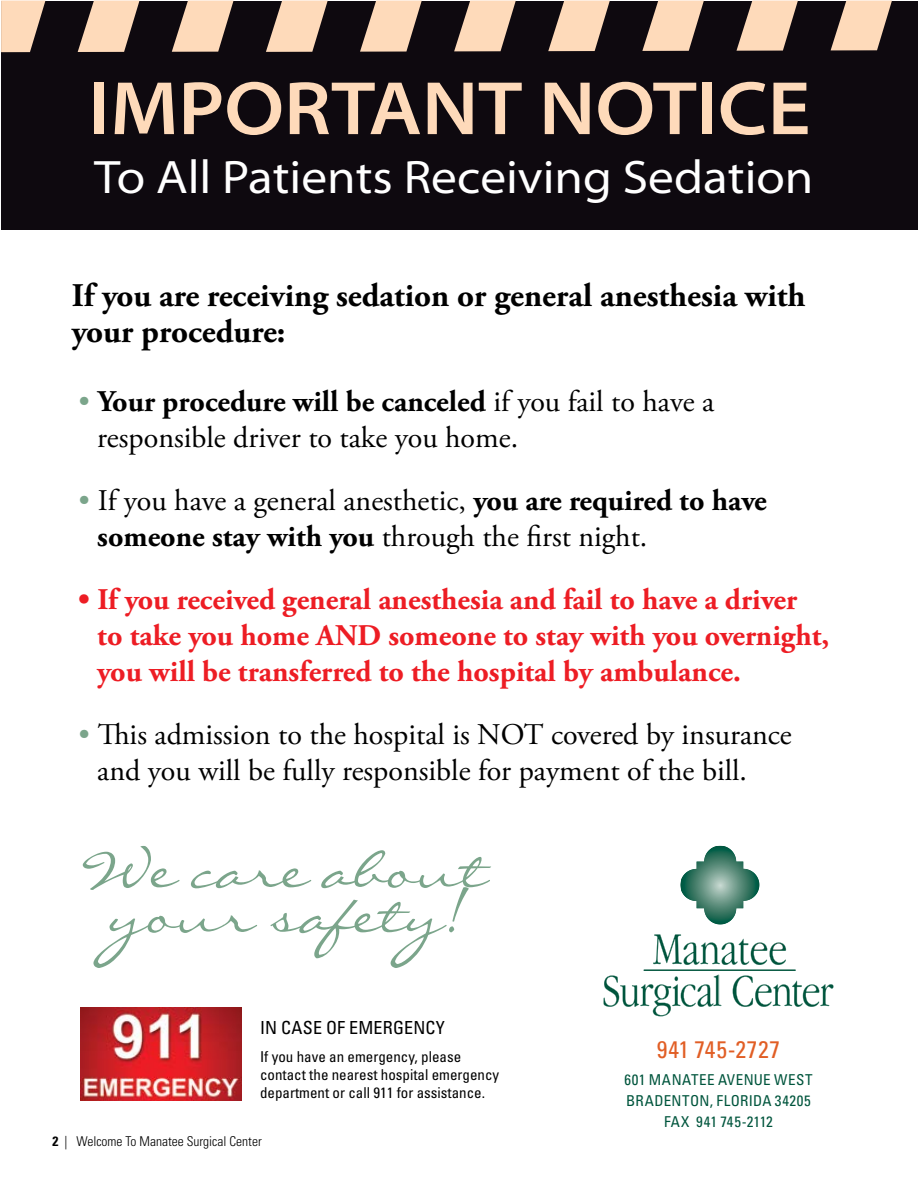
<style>
.page{position:relative;width:918px;height:1188px;background:#fff}
.page>*{position:absolute;margin:0;border:0;box-sizing:border-box;transform-origin:0 0}
.t1{font:51px/45px "Liorah BT";color:#7ba58b;text-align:center}
.t2{font:semi-expanded 47.1px "Myriad Pro";color:#fff}
.t3{font:700 33px/36px "Adobe Garamond Pro";color:#000}
.t4{font:30px/36px "Adobe Garamond Pro";color:#000}
.t5{font:700 30px/36px "Adobe Garamond Pro";color:#ed1d24}
.t6{font:condensed 24px "Univers LT Std";letter-spacing:.035em;color:#e15e25}
.t7{font:condensed 18px "Univers LT Std";letter-spacing:.015em;color:#000}
.t8{font:condensed 15px/18px "Univers LT Std";color:#000}
.t9{font:condensed 15px/21px "Univers LT Std";letter-spacing:.03em;color:#00553d;text-align:center}
.t10{font:300 condensed 13.5px "Univers LT Std";color:#000}
.s1{color:#7ba58b}
.s2{font-weight:700}
.s3{font-size:60px}
</style>
<div class="page">
<div style="left:1px;top:1px;width:917px;height:229px;background:#0e090f"></div>
<svg style="left:266px;top:1px;width:62px;height:51px"></svg>
<svg style="left:360px;top:1px;width:62px;height:51px"></svg>
<svg style="left:454px;top:1px;width:62px;height:50px"></svg>
<svg style="left:548px;top:1px;width:62px;height:50px"></svg>
<svg style="left:642px;top:1px;width:62px;height:50px"></svg>
<svg style="left:736px;top:1px;width:62px;height:50px"></svg>
<svg style="left:831px;top:1px;width:61px;height:49px"></svg>
<svg style="left:1px;top:1px;width:44px;height:51px"></svg>
<svg style="left:78px;top:1px;width:62px;height:51px"></svg>
<svg style="left:172px;top:1px;width:62px;height:51px"></svg>
<div style="left:95px;top:83px;width:9px;height:51px;background:#fedaba"></div>
<svg style="left:115px;top:83px;width:59px;height:51px"></svg>
<svg style="left:184px;top:82px;width:37px;height:52px"></svg>
<svg style="left:227px;top:82px;width:54px;height:53px"></svg>
<svg style="left:290px;top:82px;width:130px;height:52px"></svg>
<svg style="left:428px;top:83px;width:45px;height:51px"></svg>
<svg style="left:479px;top:83px;width:43px;height:51px"></svg>
<svg style="left:545px;top:83px;width:45px;height:51px"></svg>
<svg style="left:598px;top:82px;width:98px;height:53px"></svg>
<div style="left:702px;top:83px;width:10px;height:51px;background:#fedaba"></div>
<svg style="left:721px;top:82px;width:44px;height:53px"></svg>
<svg style="left:774px;top:83px;width:34px;height:51px"></svg>
<svg style="left:653px;top:934px;width:133px;height:31px"></svg>
<svg style="left:603px;top:975px;width:119px;height:41px"></svg>
<svg style="left:733px;top:975px;width:101px;height:32px"></svg>
<svg style="left:680px;top:846px;width:79px;height:78px"></svg>
<hr style="left:644px;top:969px;width:152px;height:2px;background:#00553d">
<img style="left:81px;top:1008px;width:160px;height:93px">
<h2 class="t2" style="left:95px;top:151px;width:720px">To All Patients Receiving Sedation</h2>
<p class="t3" style="left:72px;top:278px;width:735px">If you are receiving sedation or general anesthesia with your procedure:</p>
<p class="t4" style="left:97px;top:384px;width:619px;text-indent:-19px"><span class="s1">•</span> <span class="s2">Your procedure will be canceled</span> if you fail to have a responsible driver to take you home.</p>
<p class="t4" style="left:97px;top:483px;width:671px;text-indent:-19px"><span class="s1">•</span> If you have a general anesthetic, <span class="s2">you are required to have someone stay with you</span> through the first night.</p>
<p class="t5" style="left:97px;top:582px;width:733px;text-indent:-19px">• If you received general anesthesia and fail to have a driver to take you home AND someone to stay with you overnight, you will be transferred to the hospital by ambulance.</p>
<p class="t4" style="left:97px;top:717px;width:696px;text-indent:-19px"><span class="s1">•</span> This admission to the hospital is NOT covered by insurance and you will be fully responsible for payment of the bill.</p>
<h1 class="t1" style="left:89px;top:847px;width:399px">We care about your safety<span class="s3">!</span></h1>
<p class="t7" style="left:260px;top:1016px;width:186px">IN CASE OF EMERGENCY</p>
<p class="t8" style="left:260px;top:1048px;width:241px">If you have an emergency, please contact the nearest hospital emergency department or call 911 for assistance.</p>
<p class="t10" style="left:52px;top:1133px;width:211px"><span class="s2">2</span> | Welcome To Manatee Surgical Center</p>
<p class="t6" style="left:657px;top:1034px;width:125px">941 745-2727</p>
<p class="t9" style="left:624px;top:1069px;width:190px">601 MANATEE AVENUE WEST<br>BRADENTON, FLORIDA 34205<br>FAX 941 745-2112</p>
</div>
